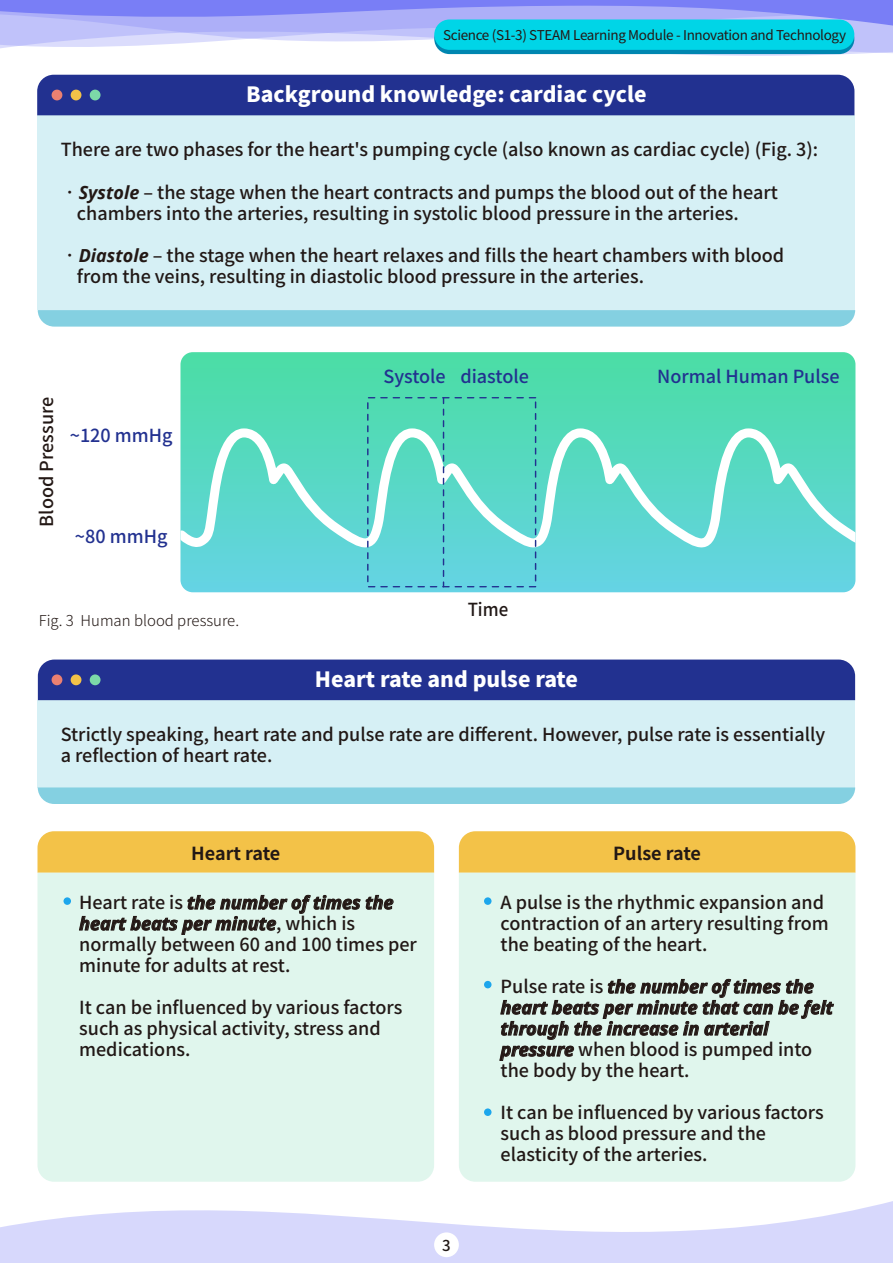
<style>
.page{position:relative;width:893px;height:1263px;background:#fff}
.page>*{position:absolute;margin:0;border:0;box-sizing:border-box;transform-origin:0 0}
.t1{font:900 21px "Noto Sans CJ Ktc";color:#fff}
.t2{font:500 18px/21px "Noto Sans CJ Ktc";color:#211816}
.t3{font:italic 700 18px/21px "Noto Sans";color:#231815}
.t4{font:500 18px "Noto Sans CJ Ktc";color:#223190}
.t5{font:700 18px "Noto Sans CJ Ktc";letter-spacing:-.005em;color:#231815}
.t6{font:500 18px "Noto Sans CJ Ktc";color:#231815}
.t7{font:500 18px "Noto Sans CJ Ktc";color:#211816;scale:.94 1}
.t8{font:300 15px "Noto Sans CJ Ktc";color:#231815}
.t9{font:500 15px "Noto Sans CJ Ktc";color:#211816}
.t10{font:13.5px "Noto Sans CJ Ktc";letter-spacing:-.025em;color:#251714}
.s1{font-weight:700;color:#231815}
.s2{font-family:"Noto Sans";font-weight:700;font-style:italic;color:#231815}
.s3{font-family:"Noto Sans CJ Ktc";font-weight:500;font-style:normal;color:#211816}
</style>
<div class="page">
<svg style="left:0;top:1201px;width:893px;height:62px;fill:#d7d8fc"></svg>
<div style="left:434px;top:1232px;width:25px;height:25px;background:#fff;border-radius:50%"></div>
<svg style="left:444px;top:53px;width:423px;height:3px"></svg>
<svg style="left:0;top:41px;width:893px;height:12px"></svg>
<svg style="left:0;top:0;width:893px;height:41px;background:#9fa2f7"></svg>
<div style="left:38px;top:115px;width:817px;height:195px;background:#d6f0f5"></div>
<div style="left:37px;top:75px;width:817px;height:40px;background:#223190"></div>
<div style="left:52px;top:90px;width:10px;height:10px;background:#eb8071;border-radius:50%"></div>
<div style="left:71px;top:90px;width:10px;height:10px;background:#f3c248;border-radius:50%"></div>
<div style="left:90px;top:90px;width:11px;height:10px;background:#7cd9a8;border-radius:50%"></div>
<svg style="left:38px;top:310px;width:817px;height:17px;background:#88d1e2"></svg>
<div style="left:38px;top:700px;width:817px;height:87px;background:#d6f0f5"></div>
<div style="left:38px;top:659px;width:817px;height:41px;background:#223190"></div>
<div style="left:52px;top:674px;width:10px;height:11px;background:#eb8071;border-radius:50%"></div>
<div style="left:71px;top:674px;width:10px;height:11px;background:#f3c248;border-radius:50%"></div>
<div style="left:90px;top:674px;width:11px;height:11px;background:#7cd9a8;border-radius:50%"></div>
<div style="left:38px;top:787px;width:817px;height:17px;background:#84d0e1"></div>
<div style="left:37px;top:831px;width:397px;height:42px;background:#f3c248"></div>
<div style="left:459px;top:831px;width:396px;height:42px;background:#f3c248"></div>
<div style="left:37px;top:873px;width:397px;height:309px;background:#e0f6ed"></div>
<div style="left:459px;top:873px;width:396px;height:309px;background:#e0f6ed"></div>
<svg style="left:79px;top:895px;width:314px;height:40px;background:#c2d3cb"></svg>
<svg style="left:500px;top:979px;width:334px;height:61px;background:#bbcac2"></svg>
<svg style="left:500px;top:1046px;width:74px;height:15px"></svg>
<div style="left:484px;top:897px;width:7px;height:8px;background:#1da6ec;border-radius:50%"></div>
<div style="left:64px;top:897px;width:7px;height:8px;background:#1da6ec;border-radius:50%"></div>
<div style="left:484px;top:981px;width:7px;height:7px;background:#1da6ec;border-radius:50%"></div>
<div style="left:484px;top:1108px;width:7px;height:8px;background:#1da6ec;border-radius:50%"></div>
<svg style="left:180px;top:352px;width:675px;height:240px;background:#55d9bc"></svg>
<svg style="left:180px;top:424px;width:675px;height:137px;background:#6edccf"></svg>
<div style="left:367px;top:397px;width:169px;height:190px;border:1px dashed #223190"></div>
<svg style="left:443px;top:398px;width:1px;height:189px"></svg>
<div style="left:434px;top:24px;width:420px;height:30px;background:#0086b0;border-radius:15px"></div>
<div style="left:434px;top:19px;width:420px;height:31px;background:#00d5e7;border-radius:15px"></div>
<p class="t10" style="left:443px;top:28px;width:405px">Science (S1-3) STEAM Learning Module - Innovation and Technology</p>
<p class="t1" style="left:246px;top:83px;width:402px">Background knowledge: cardiac cycle</p>
<p class="t2" style="left:61px;top:139px;width:759px">There are two phases for the heart's pumping cycle (also known as cardiac cycle) (Fig. 3):</p>
<p class="t2" style="left:77px;top:182px;width:702px;text-indent:-16px"><span class="s1">•</span><span class="s2">Systole</span> ‒ the stage when the heart contracts and pumps the blood out of the heart chambers into the arteries, resulting in systolic blood pressure in the arteries.</p>
<p class="t2" style="left:77px;top:245px;width:709px;text-indent:-16px"><span class="s1">•</span><span class="s2">Diastole</span> ‒ the stage when the heart relaxes and fills the heart chambers with blood from the veins, resulting in diastolic blood pressure in the arteries.</p>
<p class="t6" style="left:36px;top:527px;width:131px;rotate:-90deg">Blood Pressure</p>
<p class="t4" style="left:70px;top:426px;width:104px">~120 mmHg</p>
<p class="t4" style="left:75px;top:526px;width:94px">~80 mmHg</p>
<p class="t8" style="left:39px;top:612px;width:202px">Fig. 3 Human blood pressure.</p>
<p class="t4" style="left:383px;top:366px;width:147px">Systole diastole</p>
<p class="t7" style="left:468px;top:599px;width:45px">Time</p>
<p class="t1" style="left:315px;top:668px;width:265px">Heart rate and pulse rate</p>
<p class="t4" style="left:657px;top:366px;width:184px">Normal Human Pulse</p>
<p class="t2" style="left:61px;top:724px;width:766px">Strictly speaking, heart rate and pulse rate are different. However, pulse rate is essentially a reflection of heart rate.</p>
<p class="t5" style="left:191px;top:843px;width:91px">Heart rate</p>
<p class="t5" style="left:613px;top:843px;width:89px">Pulse rate</p>
<p class="t3" style="left:79px;top:891px;width:316px"><span class="s3">Heart rate is</span> the number of times the heart beats per minute<span class="s3">, which is</span></p>
<p class="t2" style="left:79px;top:934px;width:339px">normally between 60 and 100 times per minute for adults at rest.</p>
<p class="t2" style="left:79px;top:997px;width:325px">It can be influenced by various factors such as physical activity, stress and medications.</p>
<p class="t2" style="left:501px;top:892px;width:330px">A pulse is the rhythmic expansion and contraction of an artery resulting from the beating of the heart.</p>
<p class="t3" style="left:501px;top:976px;width:334px"><span class="s3">Pulse rate is</span> the number of times the heart beats per minute that can be felt through the increase in arterial</p>
<p class="t2" style="left:501px;top:1039px;width:313px"><span class="s2">pressure</span> when blood is pumped into the body by the heart.</p>
<p class="t2" style="left:501px;top:1102px;width:325px">It can be influenced by various factors such as blood pressure and the elasticity of the arteries.</p>
<p class="t9" style="left:442px;top:1237px;width:10px">3</p>
</div>
